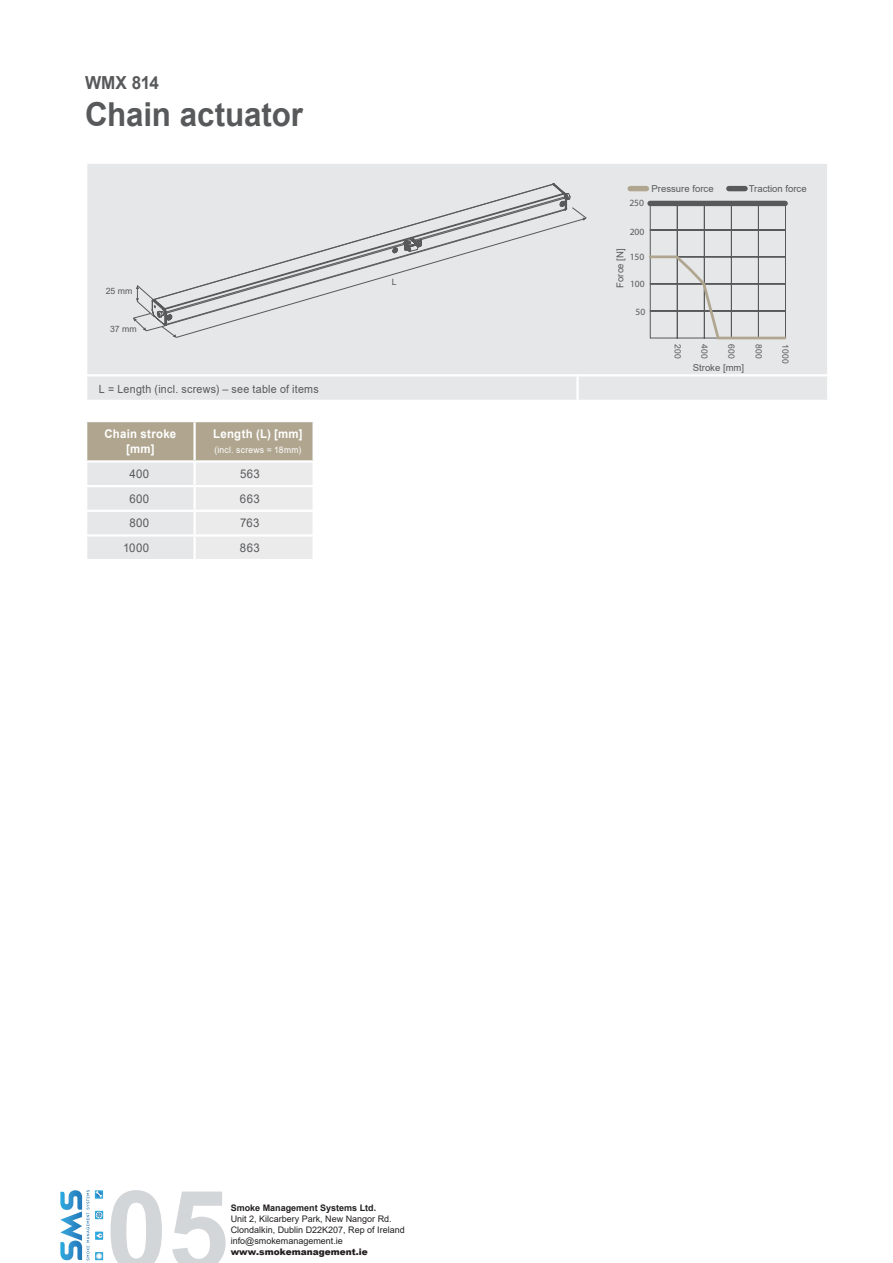
<style>
.page{position:relative;width:893px;height:1263px;background:#fff}
.page>*{position:absolute;margin:0;border:0;box-sizing:border-box;transform-origin:0 0}
.t1{font:700 110.7px "Arial";color:#d3d6d9}
.t2{font:700 33px "Arial";letter-spacing:-.005em;color:#58595b;scale:.95 1}
.t3{font:700 18px "Arial";letter-spacing:-.015em;color:#58595b;scale:.95 1}
.t4{font:700 12px/15px "Arial";letter-spacing:.025em;color:#fff;text-align:center;scale:.95 1}
.t5{font:12px "Arial";letter-spacing:.035em;color:#58595b;scale:.95 1}
.t6{font:11.25px "Arial";letter-spacing:.025em;color:#58595b;scale:.95 1}
.t7{font:9.6px "Arial";color:#58595b}
.t8{font:9.6px "Myriad Pro";color:#58595b}
.t9{font:9px/10.8px "Arial";color:#231f20}
.t10{font:700 9px "Arial";color:#231f20}
.t11{font:900 9px "Arial";color:#231f20}
.t12{font:9px "Arial";letter-spacing:.03em;color:#fff;scale:.95 1}
.t13{font:8.7px "Arial";color:#58595b}
.t14{font:8.55px "Arial";color:#58595b}
</style>
<div class="page">
<svg style="left:87px;top:422px;width:226px;height:137px;background:#d8d5cf"></svg>
<hr style="left:85px;top:460px;width:110px;height:3px;background:#fff">
<hr style="left:193px;top:463px;width:3px;height:22px;background:#fff">
<hr style="left:195px;top:460px;width:120px;height:3px;background:#fff">
<hr style="left:193px;top:422px;width:3px;height:38px;background:#fff">
<hr style="left:85px;top:485px;width:110px;height:2px;background:#fff">
<hr style="left:193px;top:487px;width:3px;height:23px;background:#fff">
<hr style="left:195px;top:485px;width:120px;height:2px;background:#fff">
<hr style="left:85px;top:510px;width:110px;height:2px;background:#fff">
<hr style="left:193px;top:512px;width:3px;height:22px;background:#fff">
<hr style="left:195px;top:510px;width:120px;height:2px;background:#fff">
<hr style="left:85px;top:534px;width:110px;height:3px;background:#fff">
<hr style="left:193px;top:537px;width:3px;height:22px;background:#fff">
<hr style="left:195px;top:534px;width:120px;height:3px;background:#fff">
<div style="left:87px;top:164px;width:740px;height:236px;background:#e6e7e8"></div>
<hr style="left:85px;top:374px;width:493px;height:2px;background:#fff">
<hr style="left:578px;top:374px;width:251px;height:2px;background:#fff">
<hr style="left:576px;top:376px;width:3px;height:24px;background:#fff">
<div style="left:154px;top:184px;width:413px;height:34px;background:#e6e7e8"></div>
<svg style="left:152px;top:203px;width:412px;height:15px;background:#dedfe0"></svg>
<svg style="left:133px;top:218px;width:453px;height:120px;background:#dedfe0"></svg>
<svg style="left:572px;top:208px;width:14px;height:13px"></svg>
<svg style="left:133px;top:285px;width:44px;height:53px;background:#cacbcd"></svg>
<div style="left:729px;top:186px;width:16px;height:5px;background:#58595b"></div>
<div style="left:630px;top:186px;width:16px;height:5px;background:#b0a690"></div>
<div style="left:650px;top:201px;width:135px;height:5px;background:#58595b"></div>
<svg style="left:648px;top:202px;width:140px;height:139px;background:#d3d4d5"></svg>
<img style="left:60px;top:1190px;width:44px;height:71px">
<h3 class="t3" style="left:85px;top:70px;width:79px">WMX 814</h3>
<h2 class="t2" style="left:85px;top:91px;width:231px">Chain actuator</h2>
<p class="t13" style="left:106px;top:285px;width:28px">25 mm</p>
<p class="t13" style="left:110px;top:323px;width:28px">37 mm</p>
<p class="t6" style="left:99px;top:381px;width:233px">L = Length (incl. screws) – see table of items</p>
<h3 class="t4" style="left:105px;top:427px;width:77px">Chain stroke [mm]</h3>
<h3 class="t4" style="left:213px;top:427px;width:96px">Length (L) [mm]</h3>
<p class="t12" style="left:214px;top:444px;width:93px">(incl. screws = 18mm)</p>
<h3 class="t5" style="left:129px;top:466px;width:22px">400</h3>
<h3 class="t5" style="left:240px;top:466px;width:22px">563</h3>
<h3 class="t5" style="left:129px;top:490px;width:23px">600</h3>
<h3 class="t5" style="left:240px;top:490px;width:22px">663</h3>
<h3 class="t5" style="left:129px;top:515px;width:22px">800</h3>
<h3 class="t5" style="left:240px;top:515px;width:22px">763</h3>
<h3 class="t5" style="left:123px;top:540px;width:29px">1000</h3>
<h3 class="t5" style="left:240px;top:540px;width:22px">863</h3>
<p class="t13" style="left:392px;top:276px;width:6px">L</p>
<p class="t8" style="left:629px;top:197px;width:16px">250</p>
<p class="t7" style="left:652px;top:182px;width:64px">Pressure force</p>
<p class="t7" style="left:749px;top:182px;width:59px">Traction force</p>
<p class="t8" style="left:630px;top:226px;width:16px">200</p>
<p class="t8" style="left:630px;top:251px;width:16px">150</p>
<p class="t7" style="left:613px;top:288px;width:41px;rotate:-90deg">Force [N]</p>
<p class="t8" style="left:630px;top:278px;width:16px">100</p>
<p class="t8" style="left:635px;top:306px;width:11px">50</p>
<p class="t14" style="left:684px;top:344px;width:16px;rotate:90deg">200</p>
<p class="t14" style="left:710px;top:344px;width:16px;rotate:90deg">400</p>
<p class="t14" style="left:737px;top:344px;width:16px;rotate:90deg">600</p>
<p class="t14" style="left:765px;top:344px;width:16px;rotate:90deg">800</p>
<p class="t14" style="left:791px;top:344px;width:21px;rotate:90deg">1000</p>
<p class="t7" style="left:693px;top:361px;width:53px">Stroke [mm]</p>
<h1 class="t1" style="left:106px;top:1153px;width:125px">05</h1>
<p class="t10" style="left:231px;top:1202px;width:147px">Smoke Management Systems Ltd.</p>
<p class="t9" style="left:231px;top:1214px;width:176px">Unit 2, Kilcarbery Park, New Nangor Rd.<br>Clondalkin, Dublin D22K207, Rep of Ireland info@smokemanagement.ie</p>
<p class="t11" style="left:231px;top:1245px;width:139px">www.smokemanagement.ie</p>
</div>
